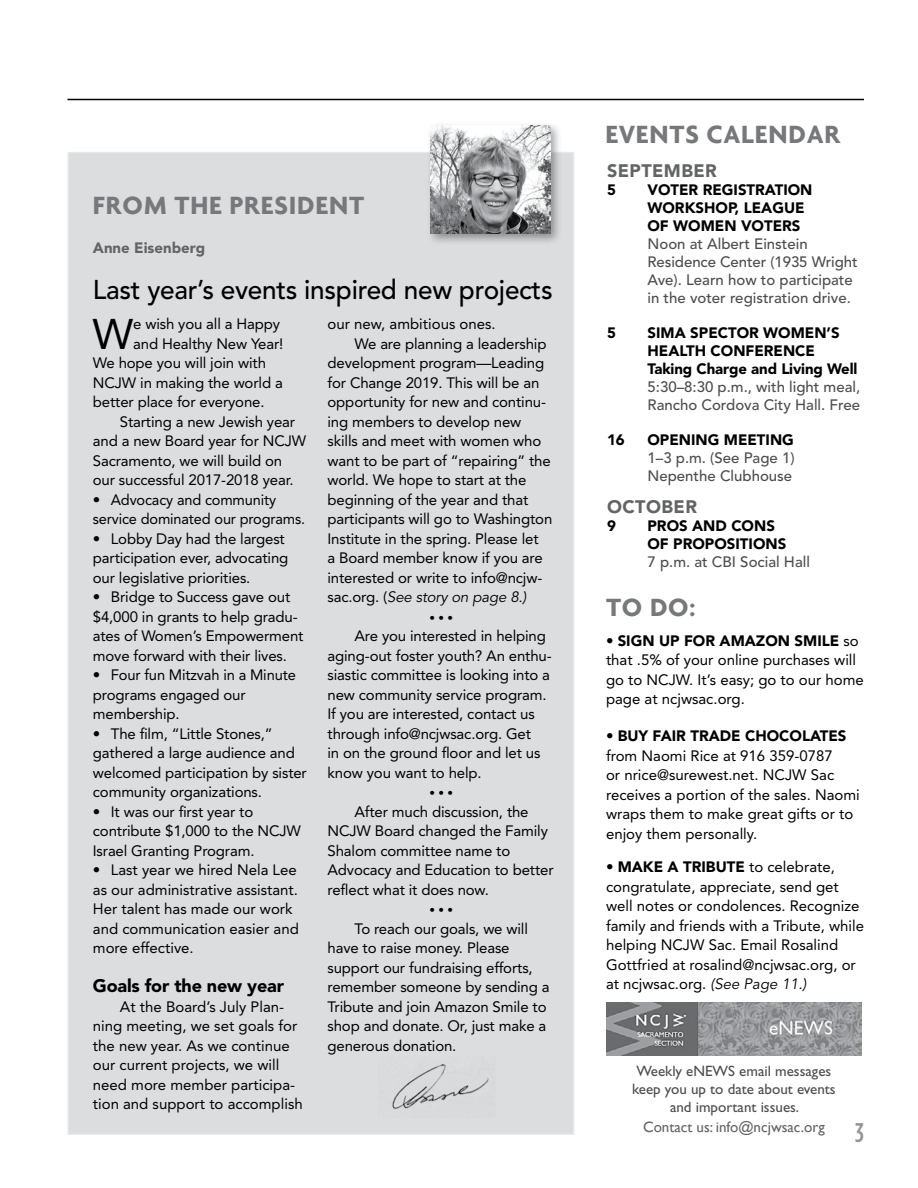
<style>
.page{position:relative;width:918px;height:1188px;background:#fff}
.page>*{position:absolute;margin:0;border:0;box-sizing:border-box;transform-origin:0 0}
.t1{font:42.6px "Avenir";color:#000}
.t2{font:700 27px "Agenda";letter-spacing:.03em;color:#77787b}
.t3{font:500 27px "Avenir";letter-spacing:-.01em;color:#000}
.t4{font:500 27px "Gotham Condensed";color:#939598}
.t5{font:900 18px "Avenir";letter-spacing:-.01em;color:#000}
.t6{font:900 18px "Avenir";letter-spacing:.025em;color:#636466}
.t7{font:15px/19.5px "Avenir";letter-spacing:-.01em;color:#000}
.t8{font:500 15px/18px "Avenir";color:#4d4d4f}
.t9{font:900 15px/18px "Avenir";color:#000}
.t10{font:15px/18px "Gill Sans";color:#4d4d4f;text-align:center}
.t11{font:italic 15px "Avenir";letter-spacing:-.01em;color:#000}
.t12{font:15px "Gill Sans";color:#636466}
.t13{font:900 15px "Avenir";color:#636466}
.t14{font:300 15px "Agenda";color:#000}
.s1{font-style:normal}
.s2{font-weight:900}
.s3{font-style:italic}
</style>
<div class="page">
<div style="left:68px;top:152px;width:506px;height:983px;background:#dcddde"></div>
<hr style="left:68px;top:99px;width:796px;height:1px;background:#000">
<div style="left:426px;top:121px;width:136px;height:124px;background:#000;opacity:.35"></div>
<img style="left:431px;top:126px;width:119px;height:108px">
<img style="left:381px;top:1064px;width:108px;height:45px">
<img style="left:606px;top:1003px;width:256px;height:53px">
<h2 class="t2" style="left:93px;top:189px;width:273px">FROM THE PRESIDENT</h2>
<p class="t13" style="left:93px;top:238px;width:114px">Anne Eisenberg</p>
<h2 class="t3" style="left:93px;top:274px;width:461px">Last year’s events inspired new projects</h2>
<h1 class="t1" style="left:93px;top:309px;width:42px">W</h1>
<p class="t7" style="left:133px;top:314px;width:148px">e wish you all a Happy</p>
<p class="t7" style="left:133px;top:334px;width:152px">and Healthy New Year!</p>
<p class="t7" style="left:93px;top:353px;width:175px">We hope you will join with</p>
<p class="t7" style="left:93px;top:373px;width:191px">NCJW in making the world a</p>
<p class="t7" style="left:93px;top:392px;width:173px">better place for everyone.</p>
<p class="t7" style="left:120px;top:412px;width:177px">Starting a new Jewish year</p>
<p class="t7" style="left:93px;top:431px;width:215px">and a new Board year for NCJW</p>
<p class="t7" style="left:93px;top:451px;width:191px">Sacramento, we will build on</p>
<p class="t7" style="left:93px;top:470px;width:202px">our successful 2017-2018 year.</p>
<p class="t7" style="left:93px;top:490px;width:214px">• Advocacy and community service dominated our programs.</p>
<p class="t7" style="left:93px;top:529px;width:197px">• Lobby Day had the largest participation ever, advocating our legislative priorities.</p>
<p class="t7" style="left:93px;top:587px;width:212px">• Bridge to Success gave out $4,000 in grants to help gradu&shy;ates of Women’s Empowerment move forward with their lives.</p>
<p class="t7" style="left:93px;top:665px;width:205px">• Four fun Mitzvah in a Minute programs engaged our membership.</p>
<p class="t7" style="left:93px;top:724px;width:216px">• The film, “Little Stones,” gathered a large audience and welcomed participation by sister community organizations.</p>
<p class="t7" style="left:93px;top:802px;width:210px">• It was our first year to contribute $1,000 to the NCJW<br>Israel Granting Program.</p>
<p class="t7" style="left:93px;top:860px;width:207px">• Last year we hired Nela Lee as our administrative assistant.<br>Her talent has made our work and communication easier and more effective.</p>
<p class="t5" style="left:93px;top:975px;width:193px">Goals for the new year</p>
<p class="t7" style="left:93px;top:997px;width:211px;text-indent:27px">At the Board’s July Plan&shy;ning meeting, we set goals for the new year. As we continue our current projects, we will need more member participa&shy;tion and support to accomplish</p>
<p class="t7" style="left:328px;top:314px;width:170px">our new, ambitious ones.</p>
<p class="t7" style="left:355px;top:334px;width:193px">We are planning a leadership</p>
<p class="t7" style="left:328px;top:353px;width:218px">development program—Leading</p>
<p class="t7" style="left:328px;top:373px;width:213px">for Change 2019. This will be an</p>
<p class="t7" style="left:328px;top:392px;width:220px">opportunity for new and continu-</p>
<p class="t7" style="left:328px;top:412px;width:195px">ing members to develop new</p>
<p class="t7" style="left:328px;top:431px;width:215px">skills and meet with women who</p>
<p class="t7" style="left:328px;top:451px;width:225px">want to be part of “repairing” the</p>
<p class="t7" style="left:328px;top:470px;width:200px">world. We hope to start at the</p>
<p class="t7" style="left:328px;top:490px;width:202px">beginning of the year and that</p>
<p class="t7" style="left:328px;top:509px;width:226px">participants will go to Washington</p>
<p class="t7" style="left:328px;top:529px;width:213px">Institute in the spring. Please let</p>
<p class="t7" style="left:328px;top:548px;width:217px">a Board member know if you are</p>
<p class="t7" style="left:328px;top:568px;width:216px">interested or write to info@ncjw-</p>
<p class="t11" style="left:328px;top:589px;width:200px"><span class="s1">sac.org. (</span>See story on page 8.)</p>
<p class="t14" style="left:430px;top:608px;width:25px">• • •</p>
<p class="t7" style="left:328px;top:626px;width:226px;text-indent:27px">Are you interested in helping aging-out foster youth? An enthu&shy;siastic committee is looking into a new community service program.<br>If you are interested, contact us through info@ncjwsac.org. Get<br>in on the ground floor and let us know you want to help.</p>
<p class="t14" style="left:430px;top:784px;width:25px">• • •</p>
<p class="t7" style="left:328px;top:802px;width:228px;text-indent:27px">After much discussion, the<br>NCJW Board changed the Family<br>Shalom committee name to<br>Advocacy and Education to better reflect what it does now.</p>
<p class="t14" style="left:430px;top:901px;width:25px">• • •</p>
<p class="t7" style="left:328px;top:919px;width:224px;text-indent:27px">To reach our goals, we will have to raise money. Please support our fundraising efforts, remember someone by sending a<br>Tribute and join Amazon Smile to shop and donate. Or, just make a generous donation.</p>
<h2 class="t2" style="left:605px;top:118px;width:236px">EVENTS CALENDAR</h2>
<p class="t6" style="left:607px;top:160px;width:111px">SEPTEMBER</p>
<p class="t9" style="left:607px;top:181px;width:10px">5</p>
<p class="t9" style="left:648px;top:181px;width:166px">VOTER REGISTRATION<br>WORKSHOP, LEAGUE<br>OF WOMEN VOTERS</p>
<p class="t8" style="left:648px;top:235px;width:212px">Noon at Albert Einstein<br>Residence Center (1935 Wright<br>Ave). Learn how to participate in the voter registration drive.</p>
<p class="t9" style="left:607px;top:324px;width:10px">5</p>
<p class="t9" style="left:648px;top:324px;width:211px">SIMA SPECTOR WOMEN’S<br>HEALTH CONFERENCE<br>Taking Charge and Living Well</p>
<p class="t8" style="left:648px;top:378px;width:214px">5:30–8:30 p.m., with light meal,<br>Rancho Cordova City Hall. Free</p>
<p class="t9" style="left:607px;top:431px;width:19px">16</p>
<p class="t9" style="left:648px;top:431px;width:148px">OPENING MEETING</p>
<p class="t8" style="left:648px;top:449px;width:149px">1–3 p.m. (See Page 1)<br>Nepenthe Clubhouse</p>
<p class="t6" style="left:607px;top:496px;width:91px">OCTOBER</p>
<p class="t9" style="left:607px;top:517px;width:10px">9</p>
<p class="t9" style="left:648px;top:517px;width:140px">PROS AND CONS<br>OF PROPOSITIONS</p>
<p class="t8" style="left:648px;top:553px;width:164px">7 p.m. at CBI Social Hall</p>
<h2 class="t2" style="left:606px;top:591px;width:91px">TO DO:</h2>
<p class="t7" style="left:606px;top:631px;width:259px">• <span class="s2">SIGN UP FOR AMAZON SMILE</span> so that .5% of your online purchases will go to NCJW. It’s easy; go to our home page at ncjwsac.org.</p>
<p class="t7" style="left:606px;top:726px;width:255px">• <span class="s2">BUY FAIR TRADE CHOCOLATES </span>from Naomi Rice at 916 359-0787<br>or nrice@surewest.net. NCJW Sac receives a portion of the sales. Naomi wraps them to make great gifts or to enjoy them personally.</p>
<p class="t7" style="left:606px;top:857px;width:260px">• <span class="s2">MAKE A TRIBUTE</span> to celebrate, congratulate, appreciate, send get well notes or condolences. Recognize family and friends with a Tribute, while helping NCJW Sac. Email Rosalind Gottfried at rosalind@ncjwsac.org, or at ncjwsac.org. <span class="s3">(See Page 11.)</span></p>
<p class="t10" style="left:632px;top:1062px;width:205px">Weekly eNEWS email messages keep you up to date about events and important issues.</p>
<p class="t12" style="left:643px;top:1119px;width:183px">Contact us: info@ncjwsac.org</p>
<h2 class="t4" style="left:855px;top:1118px;width:10px">3</h2>
</div>
